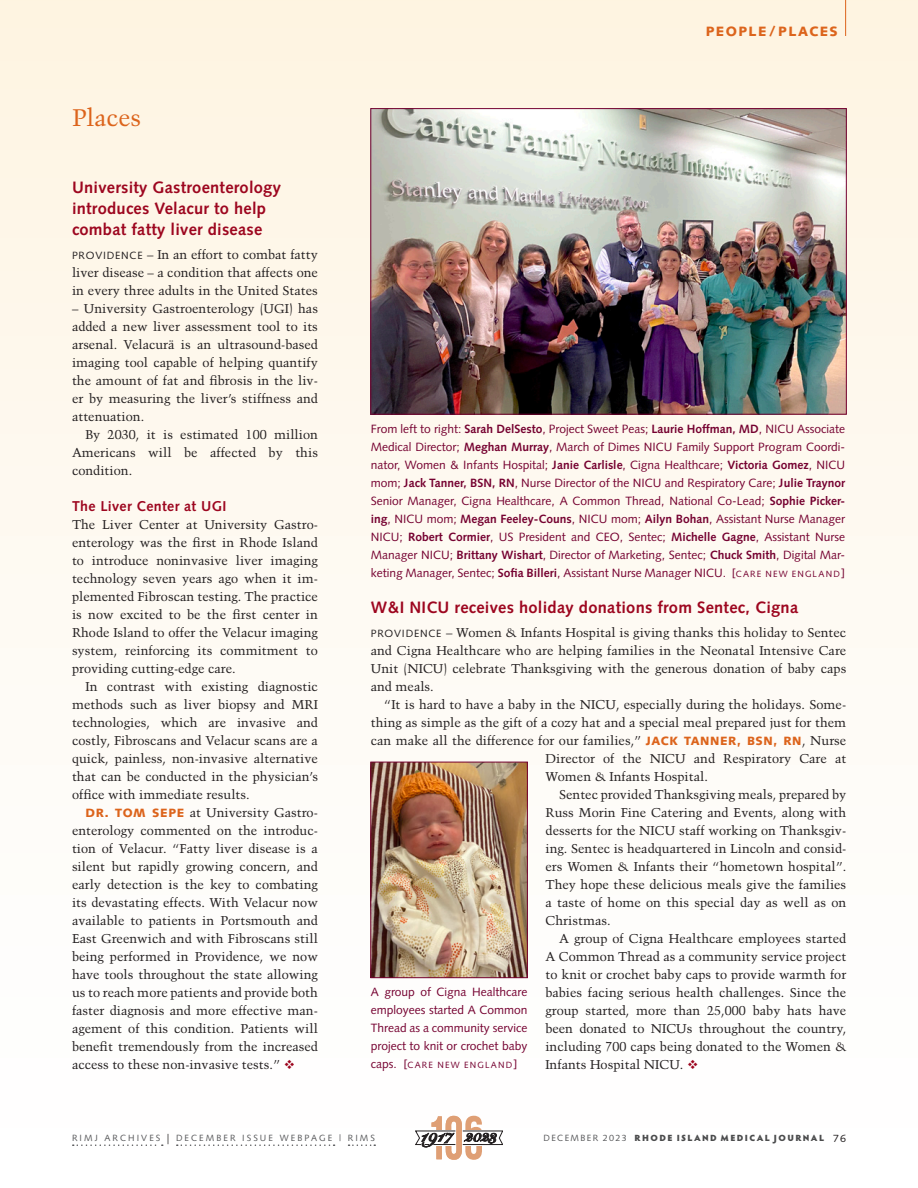
<style>
.page{position:relative;width:918px;height:1188px;background:#fff}
.page>*{position:absolute;margin:0;border:0;box-sizing:border-box;transform-origin:0 0}
.PEOPLE_TITLE-16_oran{font:24px "Trump Mediaeval";color:#dc641c}
.People_Headline-red{font:700 16.5px/21px "Syntax";letter-spacing:.015em;color:#9d061f}
.People_subhead{font:700 14.25px "Syntax";letter-spacing:.025em;color:#9d061f}
.t1{font:900 13.5px "Syntax";letter-spacing:.1em;color:#dc641c}
.People_text__8_5_12{font:12.75px/18px "Trump Mediaeval";color:#231f20;text-align:justify}
.People_text_1st_line{font:12.75px/18px "Trump Mediaeval";color:#231f20;text-align:justify}
.People_caption{font:12px/18px "Syntax";color:#750130;text-align:justify}
.t2{font:900 9px "Hypatia Sans Pro";letter-spacing:.16em;color:#4b4c4d}
.t3{font:9px "Syntax";letter-spacing:.23em;color:#57585a}
.People_caption-2{font:9px "Syntax";letter-spacing:.13em;color:#750130}
.s1{font-family:"Syntax";font-size:10.5px}
.s2{font-family:"Syntax";font-weight:900;font-size:12px;color:#dc641c}
.s3{color:#9d061f}
.s4{font-weight:700}
.s5{font-size:9px}
.s6{font-size:12px}
.s7{font-size:13.5px;color:#231f20}
.s8{font-family:"Syntax";font-weight:400;color:#57585a}
.s9{font-family:"Syntax";font-weight:400;font-size:10.5px;color:#231f20}
</style>
<div class="page">
<div style="left:0;top:0;width:918px;height:1188px;background:linear-gradient(to bottom,#fdf3e2,#feffff)"></div>
<img style="left:373px;top:110px;width:472px;height:302px">
<div style="left:371px;top:108px;width:476px;height:306px;border:1px solid #750130"></div>
<img style="left:373px;top:764px;width:153px;height:212px">
<div style="left:371px;top:762px;width:157px;height:216px;border:1px solid #750130"></div>
<hr style="left:845px;top:0;width:1px;height:36px;background:#dc641c">
<svg style="left:73px;top:1144px;width:90px;height:2px"></svg>
<svg style="left:177px;top:1144px;width:158px;height:2px"></svg>
<svg style="left:349px;top:1144px;width:26px;height:2px"></svg>
<svg style="left:415px;top:1116px;width:88px;height:44px"></svg>
<p class="PEOPLE_TITLE-16_oran" style="left:72px;top:103px;width:71px">Places</p>
<p class="People_Headline-red" style="left:72px;top:176px;width:210px">University Gastroenterology introduces Velacur to help combat fatty liver disease</p>
<p class="People_text_1st_line" style="left:72px;top:245px;width:248px"><span class="s1">PROVIDENCE</span> – In an effort to combat fatty liver disease – a condition that affects one in every three adults in the United States</p>
<p class="People_text_1st_line" style="left:72px;top:299px;width:248px">– University Gastroenterology (UGI) has added a new liver assessment tool to its arsenal. Velacurä is an ultrasound-based imaging tool capable of helping quantify the amount of fat and fibrosis in the liv&shy;er by measuring the liver’s stiffness and attenuation.</p>
<p class="People_text__8_5_12" style="left:72px;top:425px;width:248px;text-indent:14px">By 2030, it is estimated 100 million Americans will be affected by this condition.</p>
<p class="People_subhead" style="left:72px;top:497px;width:156px">The Liver Center at UGI</p>
<p class="People_text_1st_line" style="left:72px;top:515px;width:248px">The Liver Center at University Gastro&shy;enterology was the first in Rhode Island to introduce noninvasive liver imaging technology seven years ago when it im&shy;plemented Fibroscan testing. The practice is now excited to be the first center in Rhode Island to offer the Velacur imaging system, reinforcing its commitment to providing cutting-edge care.</p>
<p class="People_text__8_5_12" style="left:72px;top:677px;width:248px;text-indent:14px">In contrast with existing diagnostic methods such as liver biopsy and MRI technologies, which are invasive and costly, Fibroscans and Velacur scans are a quick, painless, non-invasive alternative that can be conducted in the physician’s office with immediate results.</p>
<p class="People_text__8_5_12" style="left:72px;top:803px;width:248px;text-indent:14px"><span class="s2">DR. TOM SEPE</span> at University Gastro&shy;enterology commented on the introduc&shy;tion of Velacur. “Fatty liver disease is a silent but rapidly growing concern, and early detection is the key to combating its devastating effects. With Velacur now available to patients in Portsmouth and East Greenwich and with Fibroscans still being performed in Providence, we now have tools throughout the state allowing us to reach more patients and provide both faster diagnosis and more effective man&shy;agement of this condition. Patients will benefit tremendously from the increased access to these non-invasive tests.” <span class="s3">❖</span></p>
<p class="t1" style="left:706px;top:24px;width:134px">PEOPLE / PLACES</p>
<p class="People_caption" style="left:371px;top:420px;width:476px">From left to right: <span class="s4">Sarah DelSesto</span>, Project Sweet Peas; <span class="s4">Laurie Hoffman, MD</span>, NICU Associate Medical Director; <span class="s4">Meghan Murray</span>, March of Dimes NICU Family Support Program Coordi&shy;nator, Women &amp; Infants Hospital; <span class="s4">Janie Carlisle</span>, Cigna Healthcare; <span class="s4">Victoria Gomez</span>, NICU mom; <span class="s4">Jack Tanner, BSN, RN</span>, Nurse Director of the NICU and Respiratory Care; <span class="s4">Julie Traynor </span>Senior Manager, Cigna Healthcare, A Common Thread, National Co-Lead; <span class="s4">Sophie Picker&shy;ing</span>, NICU mom; <span class="s4">Megan Feeley-Couns</span>, NICU mom; <span class="s4">Ailyn Bohan</span>, Assistant Nurse Manager NICU; <span class="s4">Robert Cormier</span>, US President and CEO, Sentec; <span class="s4">Michelle Gagne</span>, Assistant Nurse Manager NICU; <span class="s4">Brittany Wishart</span>, Director of Marketing, Sentec; <span class="s4">Chuck Smith</span>, Digital Mar&shy;keting Manager, Sentec; <span class="s4">Sofia Billeri</span>, Assistant Nurse Manager NICU. [<span class="s5">CARE NEW ENGLAND</span> ]</p>
<p class="People_Headline-red" style="left:371px;top:596px;width:429px">W&amp;I NICU receives holiday donations from Sentec, Cigna</p>
<p class="People_text_1st_line" style="left:371px;top:623px;width:477px"><span class="s1">PROVIDENCE</span> – Women &amp; Infants Hospital is giving thanks this holiday to Sentec and Cigna Healthcare who are helping families in the Neonatal Intensive Care Unit (NICU) celebrate Thanksgiving with the generous donation of baby caps and meals.</p>
<p class="People_text__8_5_12" style="left:384px;top:695px;width:464px">“It is hard to have a baby in the NICU, especially during the holidays. Some-</p>
<p class="People_text__8_5_12" style="left:371px;top:713px;width:477px">thing as simple as the gift of a cozy hat and a special meal prepared just for them</p>
<p class="People_text__8_5_12" style="left:371px;top:731px;width:477px">can make all the difference for our families,” <span class="s2">JACK TANNER, BSN, RN</span>, Nurse</p>
<p class="People_text__8_5_12" style="left:546px;top:749px;width:302px">Director of the NICU and Respiratory Care at</p>
<p class="People_text__8_5_12" style="left:546px;top:767px;width:164px">Women &amp; Infants Hospital.</p>
<p class="People_text__8_5_12" style="left:546px;top:785px;width:302px;text-indent:14px">Sentec provided Thanksgiving meals, prepared by Russ Morin Fine Catering and Events, along with desserts for the NICU staff working on Thanksgiv&shy;ing. Sentec is headquartered in Lincoln and consid&shy;ers Women &amp; Infants their “hometown hospital”.<br>They hope these delicious meals give the families a taste of home on this special day as well as on Christmas.</p>
<p class="People_text__8_5_12" style="left:545px;top:929px;width:302px;text-indent:14px">A group of Cigna Healthcare employees started A Common Thread as a community service project to knit or crochet baby caps to provide warmth for babies facing serious health challenges. Since the group started, more than 25,000 baby hats have been donated to NICUs throughout the country, including 700 caps being donated to the Women &amp; Infants Hospital NICU. <span class="s3">❖</span></p>
<p class="People_caption" style="left:371px;top:983px;width:158px">A group of Cigna Healthcare employees started A Common Thread as a community service project to knit or crochet baby</p>
<p class="People_caption-2" style="left:371px;top:1060px;width:148px"><span class="s6">caps. [</span>CARE NEW ENGLAND<span class="s6">]</span></p>
<p class="t3" style="left:72px;top:1132px;width:305px">RIMJ ARCHIVES <span class="s7">|</span> DECEMBER ISSUE WEBPAGE | RIMS</p>
<p class="t2" style="left:544px;top:1131px;width:304px"><span class="s8">DECEMBER 2023</span> RHODE ISLAND MEDICAL JOURNAL <span class="s9">76</span></p>
</div>
